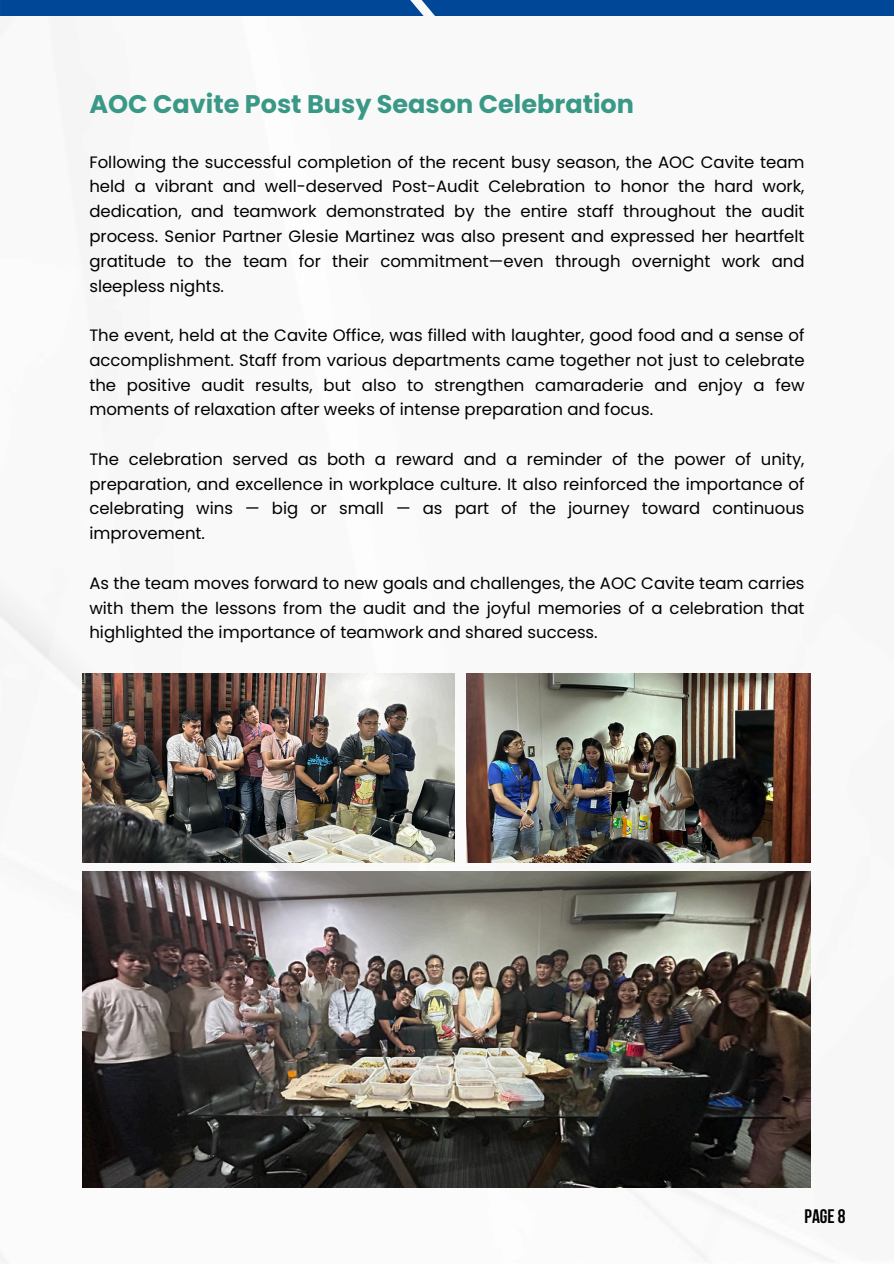
<style>
.page{position:relative;width:894px;height:1264px;background:#fff}
.page>*{position:absolute;margin:0;border:0;box-sizing:border-box;transform-origin:0 0}
.t1{font:700 25.5px "Poppins";color:#3a9986}
.t2{font:700 19.5px "Bebas Neue";color:#000}
.t3{font:16.5px/24.8px "Poppins";color:#000;text-align:justify}
</style>
<div class="page">
<img style="left:0;top:77px;width:832px;height:1186px">
<div style="left:0;top:0;width:440px;height:16px;background:#004797"></div>
<div style="left:440px;top:0;width:453px;height:16px;background:#004797"></div>
<img style="left:83px;top:871px;width:727px;height:316px">
<img style="left:83px;top:673px;width:371px;height:189px">
<img style="left:466px;top:673px;width:344px;height:189px">
<p class="t1" style="left:89px;top:86px;width:546px">AOC Cavite Post Busy Season Celebration</p>
<p class="t3" style="left:89px;top:149px;width:716px">Following the successful completion of the recent busy season, the AOC Cavite team held a vibrant and well-deserved Post-Audit Celebration to honor the hard work, dedication, and teamwork demonstrated by the entire staff throughout the audit process. Senior Partner Glesie Martinez was also present and expressed her heartfelt gratitude to the team for their commitment—even through overnight work and sleepless nights.</p>
<p class="t3" style="left:89px;top:323px;width:716px">The event, held at the Cavite Office, was filled with laughter, good food and a sense of accomplishment. Staff from various departments came together not just to celebrate the positive audit results, but also to strengthen camaraderie and enjoy a few moments of relaxation after weeks of intense preparation and focus.</p>
<p class="t3" style="left:89px;top:447px;width:716px">The celebration served as both a reward and a reminder of the power of unity, preparation, and excellence in workplace culture. It also reinforced the importance of celebrating wins — big or small — as part of the journey toward continuous improvement.</p>
<p class="t3" style="left:89px;top:570px;width:716px">As the team moves forward to new goals and challenges, the AOC Cavite team carries with them the lessons from the audit and the joyful memories of a celebration that highlighted the importance of teamwork and shared success.</p>
<p class="t2" style="left:804px;top:1208px;width:42px">PAGE8</p>
</div>
